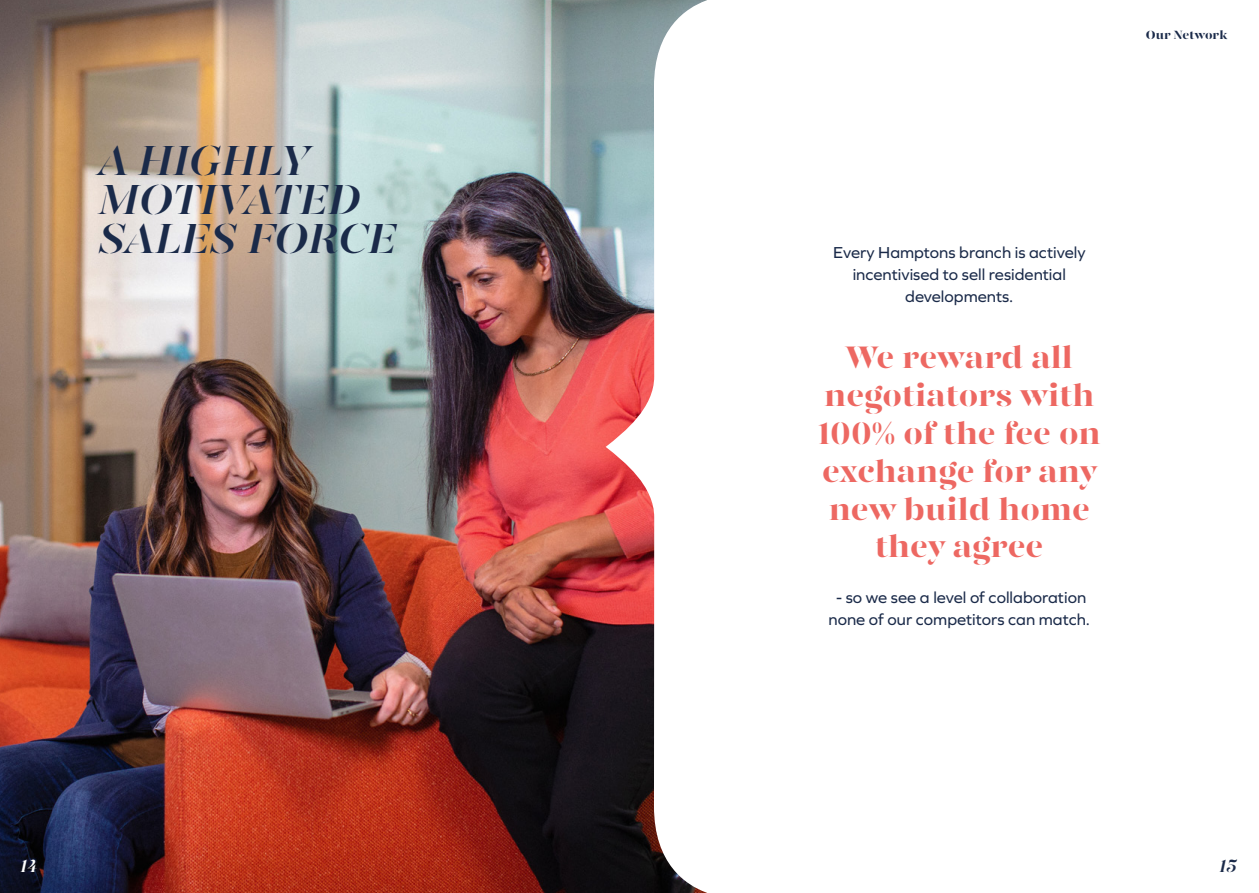
<style>
.page{position:relative;width:1259px;height:893px;background:#fff}
.page>*{position:absolute;margin:0;border:0;box-sizing:border-box;transform-origin:0 0}
.t1{font:italic 700 42.6px/39px "Gabriela Stencil";color:#1a2a49}
.t2{font:900 31.5px/37.8px "Gabriela Stencil";color:#ed6862;text-align:center}
.t3{font:italic 700 18px "Gabriela Stencil";color:#fff}
.t4{font:italic 700 18px "Gabriela Stencil";color:#1a2a49}
.t5{font:16.5px/22.2px "Graphie";color:#1a2a49;text-align:center}
.t6{font:900 12.15px "Gabriela Stencil";color:#1a2a49}
</style>
<div class="page">
<img style="left:0;top:0;width:605px;height:893px">
<svg style="left:605px;top:0;width:102px;height:893px"></svg>
<h1 class="t1" style="left:96px;top:141px;width:299px">A HIGHLY<br>MOTIVATED<br>SALES FORCE</h1>
<p class="t6" style="left:1145px;top:27px;width:83px">Our Network</p>
<p class="t5" style="left:833px;top:241px;width:254px">Every Hamptons branch is actively incentivised to sell residential developments.</p>
<h2 class="t2" style="left:818px;top:339px;width:284px">We reward all negotiators with<br>100% of the fee on exchange for any new build home they agree</h2>
<p class="t5" style="left:828px;top:586px;width:263px">- so we see a level of collaboration none of our competitors can match.</p>
<p class="t3" style="left:20px;top:854px;width:18px">14</p>
<p class="t4" style="left:1218px;top:854px;width:19px">15</p>
</div>
